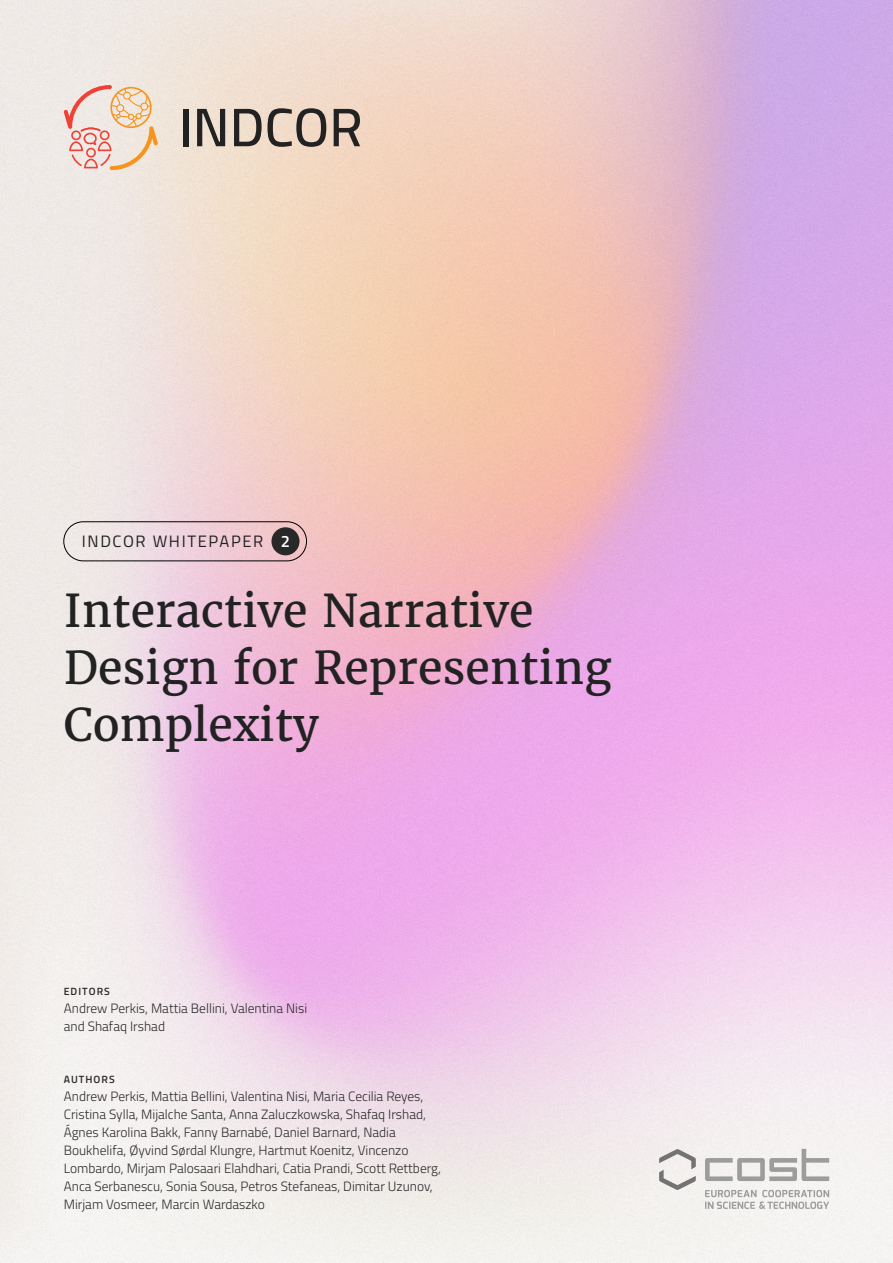
<style>
.page{position:relative;width:893px;height:1263px;background:#fff}
.page>*{position:absolute;margin:0;border:0;box-sizing:border-box;transform-origin:0 0}
.t1{font:45px/57px "Merriweather";color:#222223}
.t2{font:16.5px "Cairo";letter-spacing:.1em;color:#222223}
.t3{font:300 13.5px/18px "Cairo";color:#292829}
.t4{font:600 10.5px "Cairo";letter-spacing:.1em;color:#292829}
.s1{font-weight:600;color:#fff}
</style>
<div class="page">
<img style="left:0;top:0;width:893px;height:1263px">
<div style="left:183px;top:109px;width:5px;height:37px;background:#222223"></div>
<svg style="left:197px;top:109px;width:28px;height:37px"></svg>
<svg style="left:234px;top:108px;width:92px;height:39px;background:#a4968b"></svg>
<svg style="left:334px;top:109px;width:26px;height:37px"></svg>
<svg style="left:64px;top:85px;width:94px;height:85px;background:#efd0bf"></svg>
<div style="left:64px;top:522px;width:243px;height:39px;border:1px solid #000;border-radius:20px"></div>
<div style="left:271px;top:527px;width:29px;height:28px;background:#292829;border-radius:50%"></div>
<svg style="left:705px;top:1190px;width:124px;height:19px"></svg>
<svg style="left:705px;top:1149px;width:124px;height:32px"></svg>
<svg style="left:659px;top:1149px;width:37px;height:41px"></svg>
<p class="t2" style="left:82px;top:529px;width:210px">INDCOR WHITEPAPER <span class="s1">2</span></p>
<h1 class="t1" style="left:64px;top:583px;width:550px">Interactive Narrative<br>Design for Representing<br>Complexity</h1>
<p class="t4" style="left:64px;top:983px;width:48px">EDITORS</p>
<p class="t3" style="left:64px;top:999px;width:245px">Andrew Perkis, Mattia Bellini, Valentina Nisi and Shafaq Irshad</p>
<p class="t4" style="left:64px;top:1071px;width:53px">AUTHORS</p>
<p class="t3" style="left:64px;top:1087px;width:379px">Andrew Perkis, Mattia Bellini, Valentina Nisi, Maria Cecilia Reyes, Cristina Sylla, Mijalche Santa, Anna Zaluczkowska, Shafaq Irshad, Ágnes Karolina Bakk, Fanny Barnabé, Daniel Barnard, Nadia Boukhelifa, Øyvind Sørdal Klungre, Hartmut Koenitz, Vincenzo Lombardo, Mirjam Palosaari Elahdhari, Catia Prandi, Scott Rettberg, Anca Serbanescu, Sonia Sousa, Petros Stefaneas, Dimitar Uzunov, Mirjam Vosmeer, Marcin Wardaszko</p>
</div>
